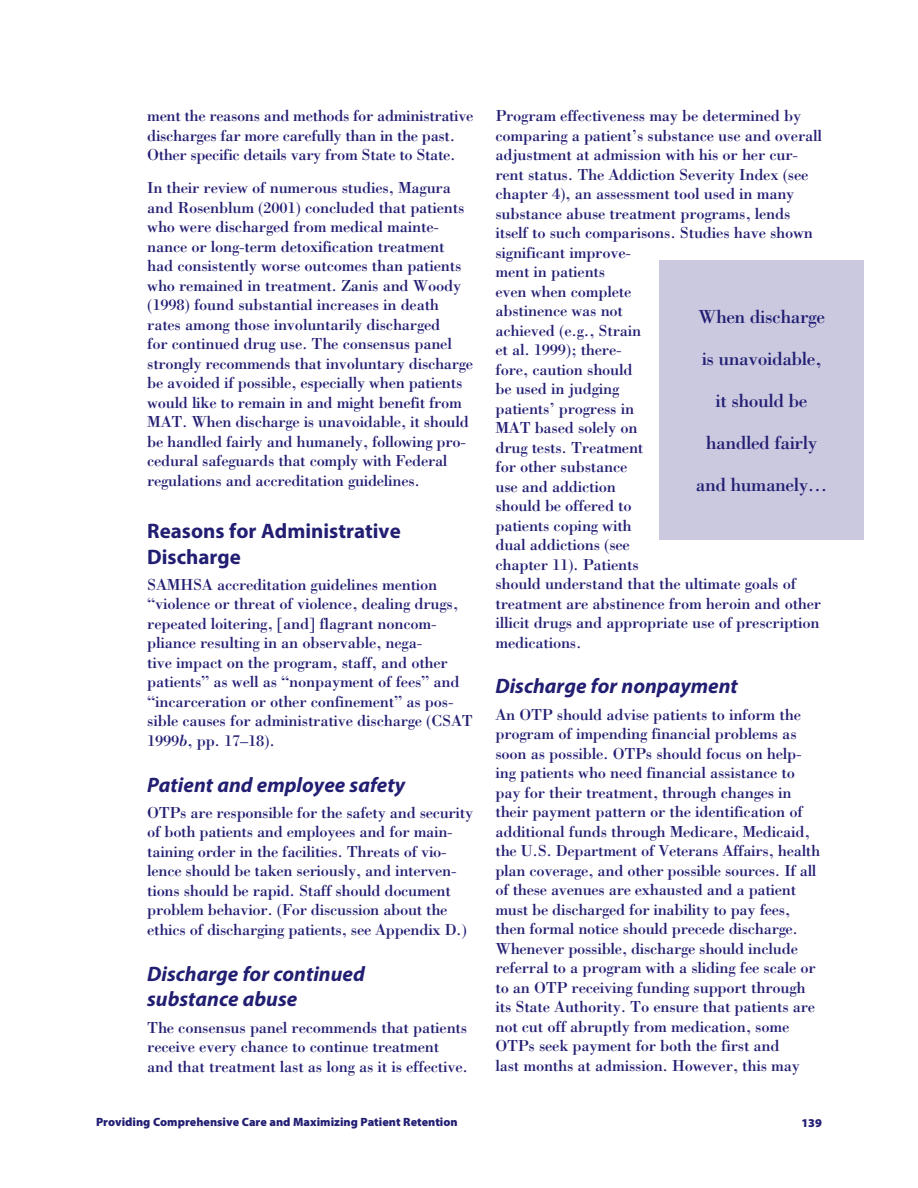
<style>
.page{position:relative;width:918px;height:1188px;background:#fff}
.page>*{position:absolute;margin:0;border:0;box-sizing:border-box;transform-origin:0 0}
.t1{font:italic 700 21px/25.5px "Myriad Pro";color:#221e72}
.t2{font:700 21px/25.5px "Myriad Pro";color:#221e72}
.t3{font:19.5px/42px "Bodoni Std";letter-spacing:-.025em;color:#221e72;text-align:center}
.t4{font:16.5px/19.5px "Bodoni Std";letter-spacing:-.015em;color:#221e72}
.t5{font:900 12px "Myriad Pro";color:#221e72}
.s1{font-style:italic}
</style>
<div class="page">
<div style="left:659px;top:261px;width:205px;height:279px;background:#cbc9e0"></div>
<p class="t4" style="left:147px;top:106px;width:328px">ment the reasons and methods for administrative discharges far more carefully than in the past.<br>Other specific details vary from State to State.</p>
<p class="t4" style="left:147px;top:178px;width:327px">In their review of numerous studies, Magura and Rosenblum (2001) concluded that patients who were discharged from medical mainte&shy;nance or long-term detoxification treatment had consistently worse outcomes than patients who remained in treatment. Zanis and Woody (1998) found substantial increases in death rates among those involuntarily discharged<br>for continued drug use. The consensus panel strongly recommends that involuntary discharge be avoided if possible, especially when patients would like to remain in and might benefit from MAT. When discharge is unavoidable, it should be handled fairly and humanely, following pro&shy;cedural safeguards that comply with Federal regulations and accreditation guidelines.</p>
<p class="t2" style="left:147px;top:518px;width:255px">Reasons for Administrative<br>Discharge</p>
<p class="t4" style="left:147px;top:574px;width:327px">SAMHSA accreditation guidelines mention “violence or threat of violence, dealing drugs, repeated loitering, [and] flagrant noncom&shy;pliance resulting in an observable, nega-<br>tive impact on the program, staff, and other patients” as well as “nonpayment of fees” and “incarceration or other confinement” as pos&shy;sible causes for administrative discharge (CSAT 1999<span class="s1">b</span>, pp. 17–18).</p>
<p class="t1" style="left:147px;top:771px;width:259px">Patient and employee safety</p>
<p class="t4" style="left:147px;top:803px;width:328px">OTPs are responsible for the safety and security of both patients and employees and for main&shy;taining order in the facilities. Threats of vio&shy;lence should be taken seriously, and interven&shy;tions should be rapid. Staff should document problem behavior. (For discussion about the ethics of discharging patients, see Appendix D.)</p>
<p class="t1" style="left:147px;top:960px;width:219px">Discharge for continued substance abuse</p>
<p class="t4" style="left:147px;top:1017px;width:322px">The consensus panel recommends that patients receive every chance to continue treatment and that treatment last as long as it is effective.</p>
<p class="t5" style="left:96px;top:1114px;width:363px">Providing Comprehensive Care and Maximizing Patient Retention</p>
<p class="t4" style="left:495px;top:106px;width:328px">Program effectiveness may be determined by comparing a patient’s substance use and overall adjustment at admission with his or her cur&shy;rent status. The Addiction Severity Index (see chapter 4), an assessment tool used in many substance abuse treatment programs, lends itself to such comparisons. Studies have shown significant improve-<br>ment in patients<br>even when complete<br>abstinence was not<br>achieved (e.g., Strain<br>et al. 1999); there-<br>fore, caution should<br>be used in judging<br>patients’ progress in<br>MAT based solely on<br>drug tests. Treatment<br>for other substance<br>use and addiction<br>should be offered to<br>patients coping with<br>dual addictions (see<br>chapter 11). Patients<br>should understand that the ultimate goals of treatment are abstinence from heroin and other illicit drugs and appropriate use of prescription medications.</p>
<p class="t1" style="left:495px;top:673px;width:244px">Discharge for nonpayment</p>
<p class="t4" style="left:495px;top:704px;width:326px">An OTP should advise patients to inform the program of impending financial problems as soon as possible. OTPs should focus on help&shy;ing patients who need financial assistance to pay for their treatment, through changes in their payment pattern or the identification of additional funds through Medicare, Medicaid, the U.S. Department of Veterans Affairs, health plan coverage, and other possible sources. If all of these avenues are exhausted and a patient must be discharged for inability to pay fees, then formal notice should precede discharge.<br>Whenever possible, discharge should include referral to a program with a sliding fee scale or to an OTP receiving funding support through its State Authority. To ensure that patients are not cut off abruptly from medication, some OTPs seek payment for both the first and<br>last months at admission. However, this may</p>
<p class="t3" style="left:696px;top:296px;width:133px">When discharge is unavoidable, it should be handled fairly and humanely…</p>
<p class="t5" style="left:801px;top:1114px;width:22px">139</p>
</div>
